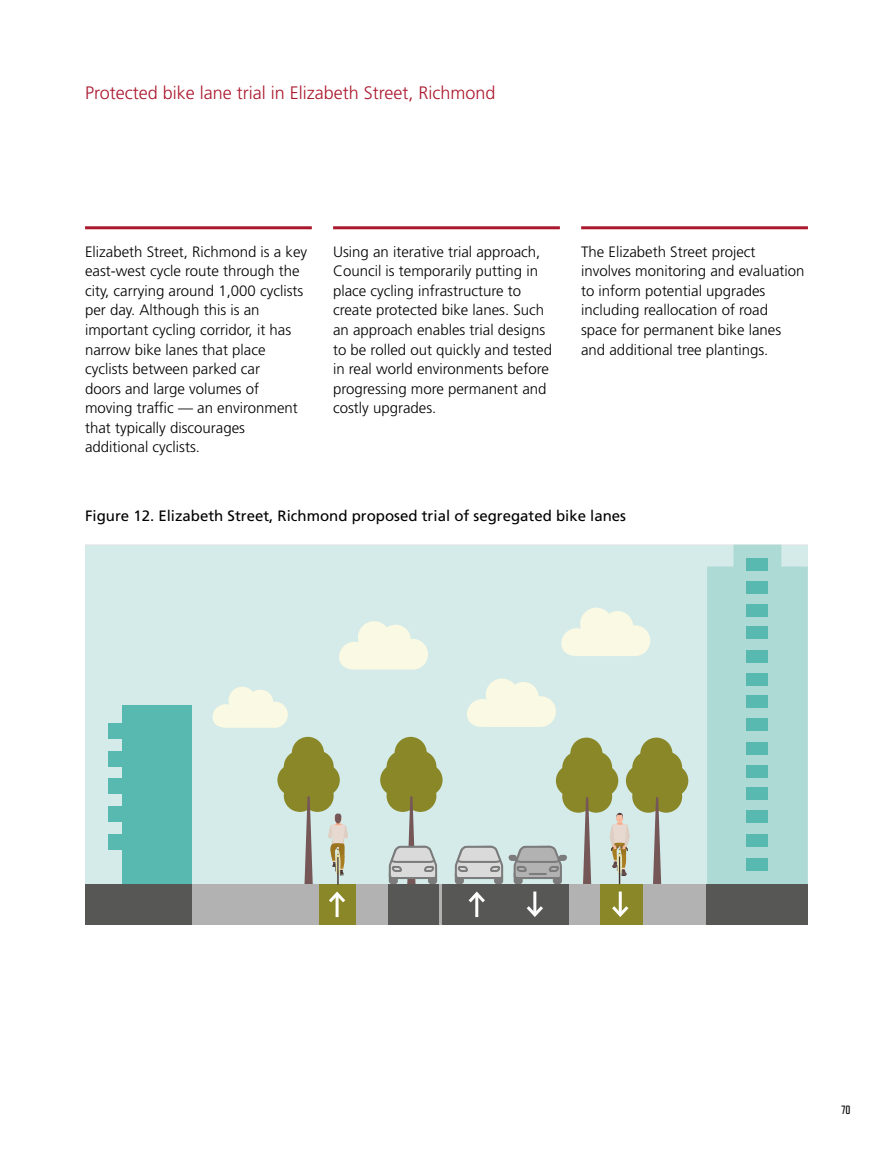
<style>
.page{position:relative;width:893px;height:1149px;background:#fff}
.page>*{position:absolute;margin:0;border:0;box-sizing:border-box;transform-origin:0 0}
.t1{font:300 18px "Frutiger LT Std";color:#ab182d}
.t2{font:300 15px/19.5px "Frutiger LT Std";color:#000}
.t3{font:15px "Frutiger LT Std";color:#000}
.t4{font:10.5px "Clarke";color:#000}
</style>
<div class="page">
<hr style="left:85px;top:226px;width:227px;height:3px;background:#ab182d">
<hr style="left:333px;top:226px;width:227px;height:3px;background:#ab182d">
<hr style="left:581px;top:226px;width:227px;height:3px;background:#ab182d">
<div style="left:85px;top:544px;width:723px;height:340px;background:#d4ebe9"></div>
<div style="left:122px;top:705px;width:70px;height:178px;background:#57b9af"></div>
<div style="left:109px;top:723px;width:13px;height:15px;background:#57b9af"></div>
<div style="left:109px;top:750px;width:13px;height:16px;background:#57b9af"></div>
<div style="left:109px;top:778px;width:13px;height:16px;background:#57b9af"></div>
<div style="left:109px;top:805px;width:13px;height:16px;background:#57b9af"></div>
<div style="left:109px;top:833px;width:13px;height:16px;background:#57b9af"></div>
<div style="left:707px;top:544px;width:101px;height:339px;background:#addad5"></div>
<div style="left:747px;top:558px;width:21px;height:12px;background:#57b9af"></div>
<div style="left:747px;top:581px;width:21px;height:12px;background:#57b9af"></div>
<div style="left:747px;top:603px;width:21px;height:13px;background:#57b9af"></div>
<div style="left:747px;top:626px;width:21px;height:12px;background:#57b9af"></div>
<div style="left:747px;top:650px;width:21px;height:12px;background:#57b9af"></div>
<div style="left:747px;top:673px;width:21px;height:12px;background:#57b9af"></div>
<div style="left:747px;top:695px;width:21px;height:12px;background:#57b9af"></div>
<div style="left:747px;top:718px;width:21px;height:12px;background:#57b9af"></div>
<div style="left:747px;top:742px;width:21px;height:12px;background:#57b9af"></div>
<div style="left:747px;top:764px;width:21px;height:13px;background:#57b9af"></div>
<div style="left:747px;top:787px;width:21px;height:12px;background:#57b9af"></div>
<div style="left:747px;top:810px;width:21px;height:12px;background:#57b9af"></div>
<div style="left:747px;top:833px;width:21px;height:13px;background:#57b9af"></div>
<div style="left:747px;top:857px;width:21px;height:12px;background:#57b9af"></div>
<div style="left:292px;top:736px;width:32px;height:32px;background:#898728;border-radius:50%"></div>
<div style="left:284px;top:750px;width:32px;height:32px;background:#898728;border-radius:50%"></div>
<div style="left:302px;top:750px;width:32px;height:32px;background:#898728;border-radius:50%"></div>
<div style="left:277px;top:763px;width:33px;height:32px;background:#898728;border-radius:50%"></div>
<div style="left:308px;top:763px;width:32px;height:32px;background:#898728;border-radius:50%"></div>
<div style="left:284px;top:779px;width:32px;height:32px;background:#898728;border-radius:50%"></div>
<div style="left:302px;top:779px;width:32px;height:32px;background:#898728;border-radius:50%"></div>
<svg style="left:304px;top:796px;width:9px;height:87px"></svg>
<div style="left:570px;top:737px;width:32px;height:32px;background:#898728;border-radius:50%"></div>
<div style="left:562px;top:751px;width:32px;height:32px;background:#898728;border-radius:50%"></div>
<div style="left:580px;top:751px;width:32px;height:32px;background:#898728;border-radius:50%"></div>
<div style="left:556px;top:764px;width:32px;height:32px;background:#898728;border-radius:50%"></div>
<div style="left:586px;top:764px;width:32px;height:32px;background:#898728;border-radius:50%"></div>
<div style="left:562px;top:780px;width:32px;height:32px;background:#898728;border-radius:50%"></div>
<div style="left:580px;top:780px;width:32px;height:32px;background:#898728;border-radius:50%"></div>
<svg style="left:583px;top:797px;width:8px;height:86px"></svg>
<div style="left:640px;top:737px;width:32px;height:32px;background:#898728;border-radius:50%"></div>
<div style="left:632px;top:751px;width:32px;height:32px;background:#898728;border-radius:50%"></div>
<div style="left:650px;top:751px;width:32px;height:32px;background:#898728;border-radius:50%"></div>
<div style="left:626px;top:764px;width:32px;height:32px;background:#898728;border-radius:50%"></div>
<div style="left:656px;top:764px;width:32px;height:32px;background:#898728;border-radius:50%"></div>
<div style="left:632px;top:780px;width:32px;height:32px;background:#898728;border-radius:50%"></div>
<div style="left:650px;top:780px;width:32px;height:32px;background:#898728;border-radius:50%"></div>
<svg style="left:653px;top:797px;width:8px;height:86px"></svg>
<svg style="left:213px;top:687px;width:75px;height:40px"></svg>
<svg style="left:561px;top:607px;width:89px;height:49px"></svg>
<svg style="left:467px;top:678px;width:89px;height:48px"></svg>
<svg style="left:339px;top:621px;width:89px;height:48px"></svg>
<div style="left:85px;top:883px;width:108px;height:40px;background:#575756"></div>
<div style="left:193px;top:883px;width:126px;height:40px;background:#b3b2b2"></div>
<div style="left:319px;top:883px;width:38px;height:40px;background:#898728"></div>
<div style="left:599px;top:883px;width:45px;height:40px;background:#898728"></div>
<div style="left:644px;top:883px;width:63px;height:40px;background:#b3b2b2"></div>
<div style="left:707px;top:883px;width:101px;height:40px;background:#575756"></div>
<div style="left:568px;top:883px;width:32px;height:40px;background:#b3b2b2"></div>
<svg style="left:438px;top:884px;width:4px;height:39px"></svg>
<div style="left:442px;top:883px;width:126px;height:40px;background:#575756"></div>
<svg style="left:609px;top:812px;width:21px;height:72px"></svg>
<div style="left:356px;top:883px;width:33px;height:40px;background:#b3b2b2"></div>
<hr style="left:337px;top:856px;width:2px;height:28px;background:#45322b">
<svg style="left:328px;top:813px;width:20px;height:62px"></svg>
<div style="left:395px;top:736px;width:32px;height:32px;background:#898728;border-radius:50%"></div>
<div style="left:387px;top:750px;width:32px;height:32px;background:#898728;border-radius:50%"></div>
<div style="left:404px;top:750px;width:32px;height:32px;background:#898728;border-radius:50%"></div>
<div style="left:380px;top:763px;width:32px;height:32px;background:#898728;border-radius:50%"></div>
<div style="left:410px;top:763px;width:33px;height:32px;background:#898728;border-radius:50%"></div>
<div style="left:387px;top:779px;width:32px;height:32px;background:#898728;border-radius:50%"></div>
<div style="left:404px;top:779px;width:32px;height:32px;background:#898728;border-radius:50%"></div>
<div style="left:388px;top:883px;width:50px;height:40px;background:#575756"></div>
<svg style="left:388px;top:796px;width:50px;height:88px"></svg>
<hr style="left:336px;top:893px;width:3px;height:23px;background:#fff">
<svg style="left:329px;top:891px;width:17px;height:14px"></svg>
<svg style="left:454px;top:845px;width:114px;height:73px"></svg>
<hr style="left:619px;top:891px;width:3px;height:23px;background:#fff">
<svg style="left:612px;top:902px;width:17px;height:15px"></svg>
<p class="t1" style="left:85px;top:82px;width:412px">Protected bike lane trial in Elizabeth Street, Richmond</p>
<p class="t2" style="left:85px;top:242px;width:224px">Elizabeth Street, Richmond is a key east-west cycle route through the city, carrying around 1,000 cyclists per day. Although this is an important cycling corridor, it has narrow bike lanes that place cyclists between parked car<br>doors and large volumes of moving traffic — an environment that typically discourages additional cyclists.</p>
<p class="t2" style="left:333px;top:242px;width:220px">Using an iterative trial approach,<br>Council is temporarily putting in place cycling infrastructure to create protected bike lanes. Such an approach enables trial designs to be rolled out quickly and tested in real world environments before progressing more permanent and costly upgrades.</p>
<p class="t2" style="left:581px;top:242px;width:225px">The Elizabeth Street project involves monitoring and evaluation to inform potential upgrades including reallocation of road space for permanent bike lanes and additional tree plantings.</p>
<p class="t3" style="left:85px;top:506px;width:543px">Figure 12. Elizabeth Street, Richmond proposed trial of segregated bike lanes</p>
<p class="t4" style="left:841px;top:1103px;width:11px">70</p>
</div>
